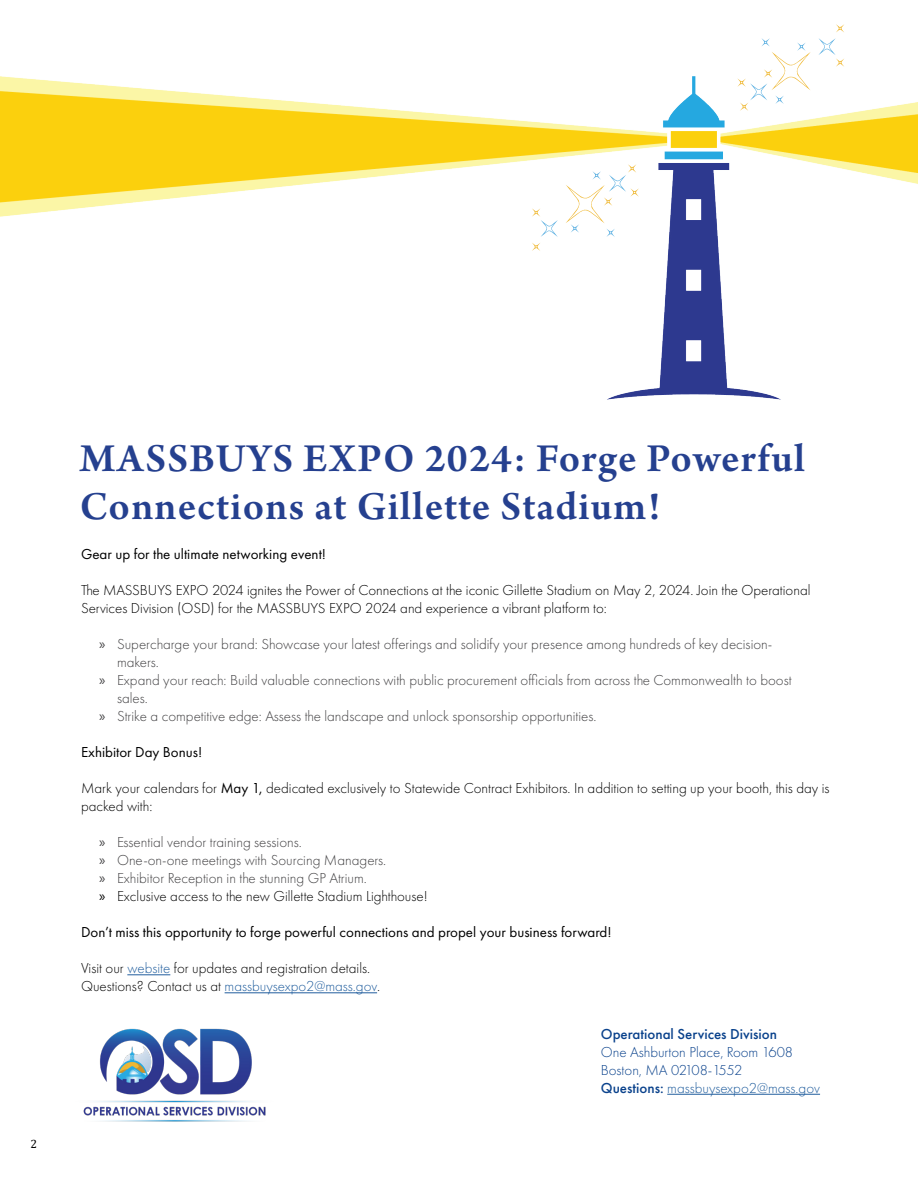
<style>
.page{position:relative;width:918px;height:1188px;background:#fff}
.page>*{position:absolute;margin:0;border:0;box-sizing:border-box;transform-origin:0 0}
.t1{font:600 42px/48px "Arno Pro";letter-spacing:.03em;color:#25408f}
.t2{font:300 15px/18px "Futura PT";color:#414042}
.t3{font:300 15px/18px "Futura PT";color:#000}
.t4{font:15px "Futura PT";color:#000}
.t5{font:300 15px/18px "Futura PT";color:#0a428c}
.t6{font:500 15px "Futura PT";color:#0a428c}
.t7{font:12px "Cambria";color:#000}
.s1{font-family:"Myriad Pro";font-weight:400}
.s2{font-weight:400}
.s3{font-family:"Myriad Pro";font-weight:400;color:#000}
.s4{color:#000}
.s5{color:#215e9e}
.s6{font-weight:500}
</style>
<div class="page">
<img style="left:0;top:76px;width:918px;height:324px">
<hr style="left:667px;top:1094px;width:153px;height:1px;background:#215e9e">
<hr style="left:127px;top:974px;width:43px;height:1px;background:#215e9e">
<hr style="left:225px;top:992px;width:152px;height:1px;background:#215e9e">
<img style="left:83px;top:1028px;width:183px;height:94px">
<svg style="left:818px;top:24px;width:26px;height:43px"></svg>
<svg style="left:737px;top:38px;width:74px;height:73px"></svg>
<svg style="left:532px;top:243px;width:8px;height:8px"></svg>
<svg style="left:532px;top:208px;width:26px;height:29px"></svg>
<svg style="left:566px;top:164px;width:73px;height:73px"></svg>
<p class="t7" style="left:31px;top:1136px;width:8px">2</p>
<h1 class="t1" style="left:80px;top:437px;width:727px">MASSBUYS EXPO 2024: Forge Powerful<br>Connections at Gillette Stadium!</h1>
<p class="t4" style="left:81px;top:545px;width:247px">Gear up for the ultimate networking event!</p>
<p class="t3" style="left:81px;top:581px;width:731px">The MASSBUYS EXPO 2024 ignites the Power of Connections at the iconic Gillette Stadium on May 2, 2024. Join the Operational<br>Services Division (OSD) for the MASSBUYS EXPO 2024 and experience a vibrant platform to:</p>
<p class="t2" style="left:99px;top:635px;width:675px"><span class="s1">»</span> Supercharge your brand: Showcase your latest offerings and solidify your presence among hundreds of key decision-</p>
<p class="t2" style="left:117px;top:653px;width:43px">makers.</p>
<p class="t2" style="left:99px;top:671px;width:694px"><span class="s1">»</span> Expand your reach: Build valuable connections with public procurement officials from across the Commonwealth to boost</p>
<p class="t2" style="left:117px;top:689px;width:32px">sales.</p>
<p class="t2" style="left:99px;top:707px;width:499px"><span class="s1">»</span> Strike a competitive edge: Assess the landscape and unlock sponsorship opportunities.</p>
<p class="t4" style="left:81px;top:743px;width:123px">Exhibitor Day Bonus!</p>
<p class="t3" style="left:81px;top:779px;width:750px">Mark your calendars for <span class="s2">May 1,</span> dedicated exclusively to Statewide Contract Exhibitors. In addition to setting up your booth, this day is packed with:</p>
<p class="t2" style="left:99px;top:833px;width:330px"><span class="s1">»</span> Essential vendor training sessions.<br><span class="s1">»</span> One-on-one meetings with Sourcing Managers.<br><span class="s1">»</span> Exhibitor Reception in the stunning GP Atrium.<br><span class="s3">»</span> <span class="s4">Exclusive access to the new Gillette Stadium Lighthouse!</span></p>
<p class="t4" style="left:81px;top:923px;width:532px">Don’t miss this opportunity to forge powerful connections and propel your business forward!</p>
<p class="t3" style="left:81px;top:959px;width:301px">Visit our <span class="s5">website</span> for updates and registration details.<br>Questions? Contact us at <span class="s5">massbuysexpo2@mass.gov</span>.</p>
<p class="t6" style="left:601px;top:1025px;width:178px">Operational Services Division</p>
<p class="t5" style="left:601px;top:1043px;width:221px">One Ashburton Place, Room 1608<br>Boston, MA 02108-1552<br><span class="s6">Questions:</span> <span class="s5">massbuysexpo2@mass.gov</span></p>
</div>
